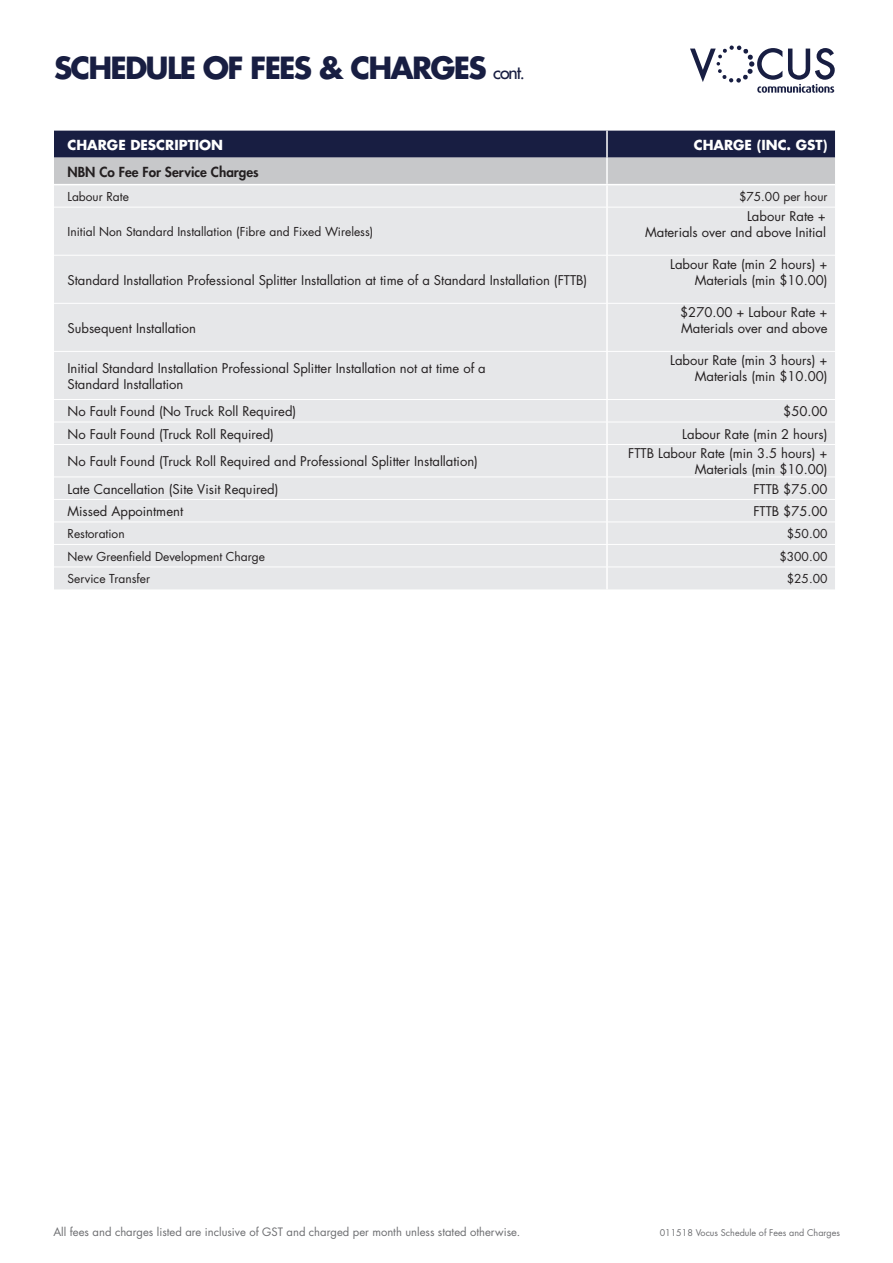
<style>
.page{position:relative;width:893px;height:1263px;background:#fff}
.page>*{position:absolute;margin:0;border:0;box-sizing:border-box;transform-origin:0 0}
.t1{font:700 29.7px "Futura Std";letter-spacing:-.06em;color:#181e42}
.t2{font:700 13.5px "Futura Std";color:#fff}
.t3{font:800 13.5px "Futura Std";color:#231f20}
.t4{font:13.05px/15.6px "Futura Std";color:#231f20;text-align:right}
.t5{font:12px "Futura Std";color:#231f20}
.t6{font:11.25px "Futura Std";color:#6c6d70}
.t7{font:9px "Futura Std";color:#6c6d70}
.s1{font-weight:500;font-size:17.7px}
</style>
<div class="page">
<svg style="left:690px;top:45px;width:145px;height:48px"></svg>
<svg style="left:54px;top:131px;width:781px;height:53px;background:#707386"></svg>
<div style="left:54px;top:185px;width:781px;height:404px;background:#e6e7e9"></div>
<hr style="left:606px;top:131px;width:2px;height:27px;background:#fff">
<hr style="left:606px;top:158px;width:2px;height:26px;background:#fff">
<hr style="left:606px;top:185px;width:2px;height:22px;background:#fff">
<hr style="left:606px;top:207px;width:2px;height:48px;background:#fff">
<hr style="left:606px;top:255px;width:2px;height:48px;background:#fff">
<hr style="left:606px;top:303px;width:2px;height:48px;background:#fff">
<hr style="left:606px;top:352px;width:2px;height:47px;background:#fff">
<hr style="left:606px;top:400px;width:2px;height:22px;background:#fff">
<hr style="left:606px;top:422px;width:2px;height:22px;background:#fff">
<hr style="left:606px;top:445px;width:2px;height:32px;background:#fff">
<hr style="left:606px;top:477px;width:2px;height:22px;background:#fff">
<hr style="left:606px;top:500px;width:2px;height:22px;background:#fff">
<hr style="left:606px;top:522px;width:2px;height:22px;background:#fff">
<hr style="left:606px;top:545px;width:2px;height:22px;background:#fff">
<hr style="left:606px;top:567px;width:2px;height:22px;background:#fff">
<hr style="left:54px;top:207px;width:553px;height:1px;background:#fff">
<hr style="left:607px;top:207px;width:228px;height:1px;background:#fff">
<hr style="left:54px;top:255px;width:553px;height:1px;background:#fff">
<hr style="left:607px;top:255px;width:228px;height:1px;background:#fff">
<hr style="left:54px;top:303px;width:553px;height:1px;background:#fff">
<hr style="left:607px;top:303px;width:228px;height:1px;background:#fff">
<hr style="left:54px;top:351px;width:553px;height:1px;background:#fff">
<hr style="left:607px;top:351px;width:228px;height:1px;background:#fff">
<hr style="left:54px;top:399px;width:553px;height:1px;background:#fff">
<hr style="left:607px;top:399px;width:228px;height:1px;background:#fff">
<hr style="left:54px;top:422px;width:553px;height:1px;background:#fff">
<hr style="left:607px;top:422px;width:228px;height:1px;background:#fff">
<hr style="left:54px;top:444px;width:553px;height:1px;background:#fff">
<hr style="left:607px;top:444px;width:228px;height:1px;background:#fff">
<hr style="left:54px;top:477px;width:553px;height:1px;background:#fff">
<hr style="left:607px;top:477px;width:228px;height:1px;background:#fff">
<hr style="left:54px;top:499px;width:553px;height:1px;background:#fff">
<hr style="left:607px;top:499px;width:228px;height:1px;background:#fff">
<hr style="left:54px;top:522px;width:553px;height:1px;background:#fff">
<hr style="left:607px;top:522px;width:228px;height:1px;background:#fff">
<hr style="left:54px;top:544px;width:553px;height:1px;background:#fff">
<hr style="left:607px;top:544px;width:228px;height:1px;background:#fff">
<hr style="left:54px;top:567px;width:553px;height:1px;background:#fff">
<hr style="left:607px;top:567px;width:228px;height:1px;background:#fff">
<h1 class="t1" style="left:54px;top:48px;width:473px">SCHEDULE OF FEES &amp; CHARGES <span class="s1">cont.</span></h1>
<p class="t2" style="left:68px;top:136px;width:157px">CHARGE DESCRIPTION</p>
<p class="t2" style="left:694px;top:136px;width:135px">CHARGE (INC. GST)</p>
<p class="t3" style="left:68px;top:163px;width:193px">NBN Co Fee For Service Charges</p>
<p class="t5" style="left:68px;top:189px;width:63px">Labour Rate</p>
<p class="t5" style="left:739px;top:189px;width:90px">$75.00 per hour</p>
<p class="t5" style="left:68px;top:224px;width:307px">Initial Non Standard Installation (Fibre and Fixed Wireless)</p>
<p class="t4" style="left:645px;top:208px;width:182px">Labour Rate +<br>Materials over and above Initial</p>
<p class="t4" style="left:68px;top:272px;width:521px">Standard Installation Professional Splitter Installation at time of a Standard Installation (FTTB)</p>
<p class="t4" style="left:68px;top:320px;width:130px">Subsequent Installation</p>
<p class="t4" style="left:670px;top:257px;width:159px">Labour Rate (min 2 hours) +<br>Materials (min $10.00)</p>
<p class="t4" style="left:680px;top:305px;width:149px;text-align:left">$270.00 + Labour Rate +<br>Materials over and above</p>
<p class="t4" style="left:68px;top:361px;width:420px;text-align:left">Initial Standard Installation Professional Splitter Installation not at time of a<br>Standard Installation</p>
<p class="t4" style="left:670px;top:353px;width:159px">Labour Rate (min 3 hours) +<br>Materials (min $10.00)</p>
<p class="t4" style="left:68px;top:404px;width:230px">No Fault Found (No Truck Roll Required)</p>
<p class="t4" style="left:783px;top:404px;width:46px">$50.00</p>
<p class="t4" style="left:68px;top:426px;width:208px">No Fault Found (Truck Roll Required)</p>
<p class="t4" style="left:682px;top:426px;width:147px">Labour Rate (min 2 hours)</p>
<p class="t4" style="left:68px;top:454px;width:412px">No Fault Found (Truck Roll Required and Professional Splitter Installation)</p>
<p class="t4" style="left:628px;top:446px;width:201px">FTTB Labour Rate (min 3.5 hours) +<br>Materials (min $10.00)</p>
<p class="t4" style="left:68px;top:481px;width:212px">Late Cancellation (Site Visit Required)</p>
<p class="t4" style="left:753px;top:481px;width:76px">FTTB $75.00</p>
<p class="t4" style="left:68px;top:504px;width:117px">Missed Appointment</p>
<p class="t4" style="left:753px;top:504px;width:76px">FTTB $75.00</p>
<p class="t5" style="left:68px;top:526px;width:59px">Restoration</p>
<p class="t5" style="left:787px;top:526px;width:42px">$50.00</p>
<p class="t5" style="left:68px;top:549px;width:199px">New Greenfield Development Charge</p>
<p class="t5" style="left:779px;top:549px;width:50px">$300.00</p>
<p class="t5" style="left:68px;top:571px;width:84px">Service Transfer</p>
<p class="t5" style="left:787px;top:571px;width:42px">$25.00</p>
<p class="t6" style="left:53px;top:1225px;width:468px">All fees and charges listed are inclusive of GST and charged per month unless stated otherwise.</p>
<p class="t7" style="left:660px;top:1227px;width:182px">011518 Vocus Schedule of Fees and Charges</p>
</div>
